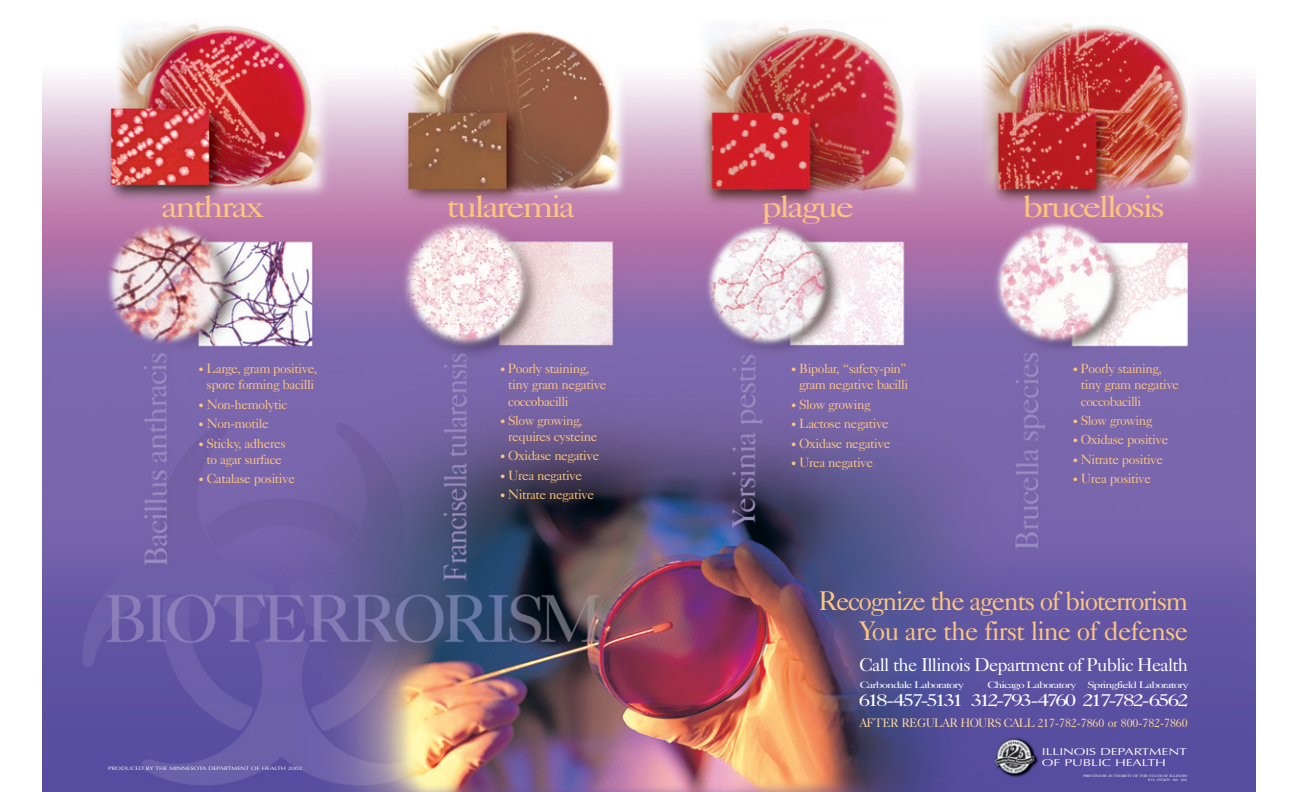
<style>
.page{position:relative;width:1296px;height:792px;background:#fff}
.page>*{position:absolute;margin:0;border:0;box-sizing:border-box;transform-origin:0 0}
.t1{font:31.2px "Caslon Five Forty";letter-spacing:-.07em;color:#fdc57d;scale:1.2 1}
.t2{font:26.8px/29.6px "Caslon Five Forty";letter-spacing:-.055em;color:#fdc57d;text-align:right}
.t3{font:18.8px "Caslon Five Forty";letter-spacing:-.04em;color:#fff}
.t4{font:17.6px "Caslon Five Forty";letter-spacing:-.1em;color:#fff;scale:1.31 1}
.t5{font:13.6px/16px "Caslon Five Forty";letter-spacing:-.035em;color:#fdc57d;text-align:center}
.t6{font:12.4px "Caslon Five Forty";letter-spacing:-.055em;color:#fed997;scale:.96 1}
.t7{font:10px/10.4px "Optima";letter-spacing:-.01em;color:#fff;scale:1.4 1}
.t8{font:9.6px "Caslon Five Forty";letter-spacing:-.08em;color:#fff;scale:1.33 1}
.t9{font:4.8px "Optima";color:#fff;scale:1.3 1}
.s1{font-size:10.8px}
</style>
<div class="page">
<img style="left:43px;top:22px;width:1213px;height:770px">
<h1 class="t1" style="left:161px;top:195px;width:87px">anthrax</h1>
<h1 class="t1" style="left:447px;top:195px;width:109px">tularemia</h1>
<h1 class="t1" style="left:761px;top:195px;width:79px">plague</h1>
<h1 class="t1" style="left:1022px;top:195px;width:120px">brucellosis</h1>
<p class="t5" style="left:199px;top:362px;width:121px"><span class="s1">•</span> Large, gram positive, spore forming bacilli</p>
<p class="t5" style="left:199px;top:398px;width:90px"><span class="s1">•</span> Non-hemolytic</p>
<p class="t5" style="left:199px;top:417px;width:72px"><span class="s1">•</span> Non-motile</p>
<p class="t5" style="left:199px;top:436px;width:89px"><span class="s1">•</span> Sticky, adheres to agar surface</p>
<p class="t5" style="left:199px;top:472px;width:98px"><span class="s1">•</span> Catalase positive</p>
<p class="t9" style="left:108px;top:766px;width:151px">PRODUCED BY THE MINNESOTA DEPARTMENT OF HEALTH 2002</p>
<p class="t5" style="left:508px;top:362px;width:100px;text-align:left;text-indent:-8px"><span class="s1">•</span> Poorly staining, tiny gram negative coccobacilli</p>
<p class="t5" style="left:508px;top:414px;width:91px;text-align:left;text-indent:-8px"><span class="s1">•</span> Slow growing, requires cysteine</p>
<p class="t5" style="left:500px;top:449px;width:101px"><span class="s1">•</span> Oxidase negative</p>
<p class="t5" style="left:500px;top:469px;width:84px"><span class="s1">•</span> Urea negative</p>
<p class="t5" style="left:500px;top:488px;width:96px"><span class="s1">•</span> Nitrate negative</p>
<p class="t5" style="left:791px;top:362px;width:119px"><span class="s1">•</span> Bipolar, “safety-pin” gram negative bacilli</p>
<p class="t5" style="left:791px;top:398px;width:81px"><span class="s1">•</span> Slow growing</p>
<p class="t5" style="left:791px;top:417px;width:99px"><span class="s1">•</span> Lactose negative</p>
<p class="t5" style="left:791px;top:436px;width:101px"><span class="s1">•</span> Oxidase negative</p>
<p class="t5" style="left:791px;top:456px;width:84px"><span class="s1">•</span> Urea negative</p>
<p class="t5" style="left:1081px;top:362px;width:100px;text-align:left;text-indent:-8px"><span class="s1">•</span> Poorly staining, tiny gram negative coccobacilli</p>
<p class="t5" style="left:1073px;top:414px;width:81px"><span class="s1">•</span> Slow growing</p>
<p class="t5" style="left:1073px;top:433px;width:97px"><span class="s1">•</span> Oxidase positive</p>
<p class="t5" style="left:1073px;top:453px;width:92px"><span class="s1">•</span> Nitrate positive</p>
<p class="t5" style="left:1073px;top:472px;width:80px"><span class="s1">•</span> Urea positive</p>
<h2 class="t2" style="left:818px;top:589px;width:372px">Recognize the agents of bioterrorism<br>You are the first line of defense</h2>
<h3 class="t3" style="left:860px;top:658px;width:330px">Call the Illinois Department of Public Health</h3>
<p class="t4" style="left:859px;top:694px;width:253px">618-457-5131 312-793-4760 217-782-6562</p>
<p class="t8" style="left:860px;top:681px;width:80px">Carbondale Laboratory</p>
<p class="t8" style="left:987px;top:681px;width:153px">Chicago Laboratory Springfield Laboratory</p>
<p class="t6" style="left:859px;top:719px;width:344px">AFTER REGULAR HOURS CALL 217-782-7860 or 800-782-7860</p>
<p class="t7" style="left:1042px;top:747px;width:105px">ILLINOIS DEPARTMENT<br>OF PUBLIC HEALTH</p>
</div>
